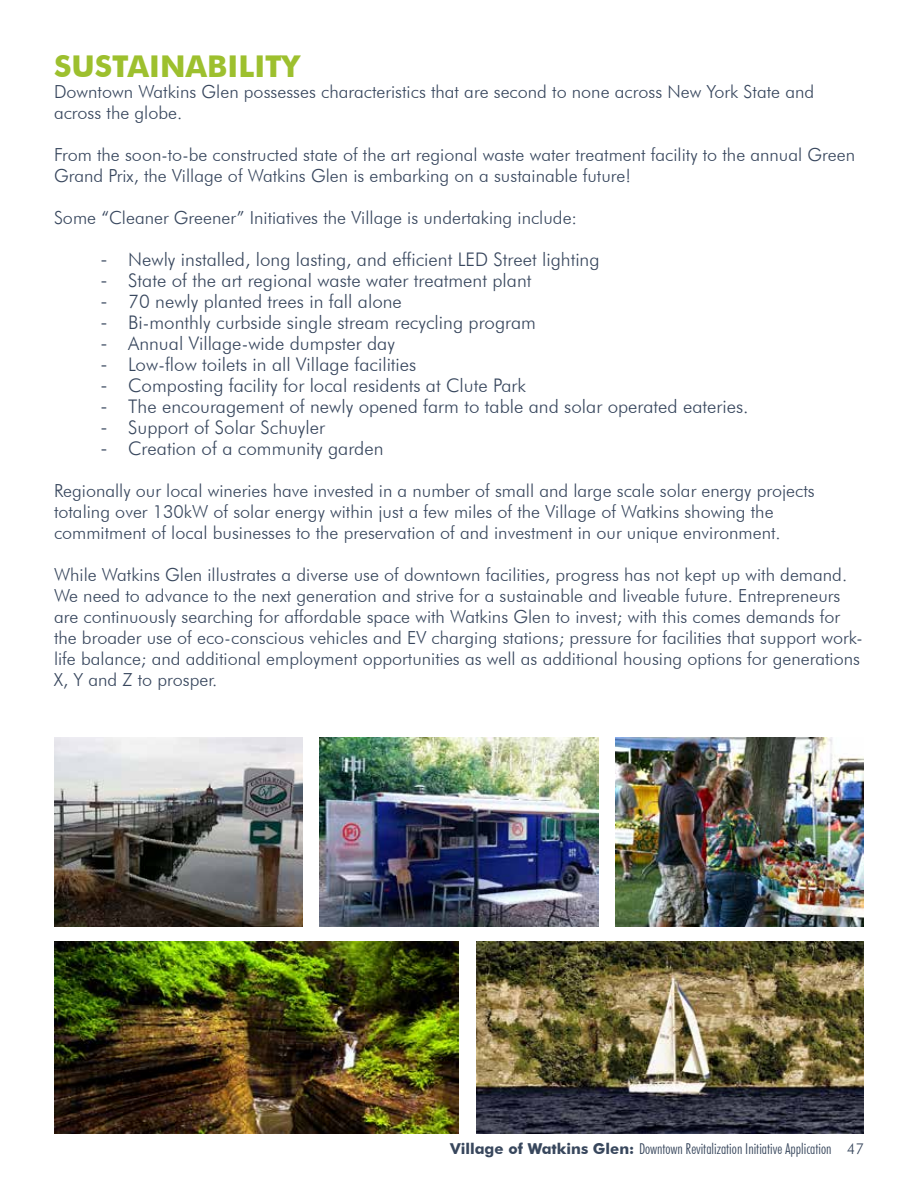
<style>
.page{position:relative;width:918px;height:1188px;background:#fff}
.page>*{position:absolute;margin:0;border:0;box-sizing:border-box;transform-origin:0 0}
.t1{font:700 30px "Futura BT";color:#9dc02e}
.t2{font:300 18.75px "Futura BT";color:#37465d}
.t3{font:300 18px/21px "Futura BT";color:#37465d}
.t4{font:300 condensed 15px "Futura BT";color:#38475d}
.s1{font-family:"Myriad Pro";font-weight:400}
.s2{font-weight:700;font-stretch:normal}
.s3{font-stretch:normal}
</style>
<div class="page">
<img style="left:616px;top:738px;width:248px;height:189px">
<img style="left:54px;top:738px;width:248px;height:189px">
<img style="left:320px;top:738px;width:278px;height:189px">
<img style="left:54px;top:942px;width:405px;height:192px">
<img style="left:476px;top:942px;width:388px;height:192px">
<h1 class="t1" style="left:54px;top:48px;width:247px">SUSTAINABILITY</h1>
<p class="t3" style="left:54px;top:81px;width:762px">Downtown Watkins Glen possesses characteristics that are second to none across New York State and across the globe.</p>
<p class="t3" style="left:54px;top:144px;width:803px">From the soon-to-be constructed state of the art regional waste water treatment facility to the annual Green<br>Grand Prix, the Village of Watkins Glen is embarking on a sustainable future!</p>
<p class="t3" style="left:54px;top:207px;width:525px">Some “Cleaner Greener” Initiatives the Village is undertaking include:</p>
<p class="t2" style="left:101px;top:248px;width:500px"><span class="s1">-</span> Newly installed, long lasting, and efficient LED Street lighting</p>
<p class="t2" style="left:101px;top:269px;width:432px"><span class="s1">-</span> State of the art regional waste water treatment plant</p>
<p class="t2" style="left:101px;top:290px;width:302px"><span class="s1">-</span> 70 newly planted trees in fall alone</p>
<p class="t2" style="left:101px;top:311px;width:436px"><span class="s1">-</span> Bi-monthly curbside single stream recycling program</p>
<p class="t2" style="left:101px;top:332px;width:295px"><span class="s1">-</span> Annual Village-wide dumpster day</p>
<p class="t2" style="left:101px;top:353px;width:317px"><span class="s1">-</span> Low-flow toilets in all Village facilities</p>
<p class="t2" style="left:101px;top:374px;width:426px"><span class="s1">-</span> Composting facility for local residents at Clute Park</p>
<p class="t2" style="left:101px;top:395px;width:649px"><span class="s1">-</span> The encouragement of newly opened farm to table and solar operated eateries.</p>
<p class="t2" style="left:101px;top:416px;width:225px"><span class="s1">-</span> Support of Solar Schuyler</p>
<p class="t2" style="left:101px;top:437px;width:284px"><span class="s1">-</span> Creation of a community garden</p>
<p class="t3" style="left:54px;top:480px;width:762px">Regionally our local wineries have invested in a number of small and large scale solar energy projects totaling over 130kW of solar energy within just a few miles of the Village of Watkins showing the commitment of local businesses to the preservation of and investment in our unique environment.</p>
<p class="t3" style="left:54px;top:564px;width:810px">While Watkins Glen illustrates a diverse use of downtown facilities, progress has not kept up with demand.<br>We need to advance to the next generation and strive for a sustainable and liveable future. Entrepreneurs are continuously searching for affordable space with Watkins Glen to invest; with this comes demands for the broader use of eco-conscious vehicles and EV charging stations; pressure for facilities that support work&shy;life balance; and additional employment opportunities as well as additional housing options for generations X, Y and Z to prosper.</p>
<p class="t4" style="left:450px;top:1140px;width:415px"><span class="s2">Village of Watkins Glen:</span> Downtown Revitalization Initiative Application <span class="s3">47</span></p>
</div>
